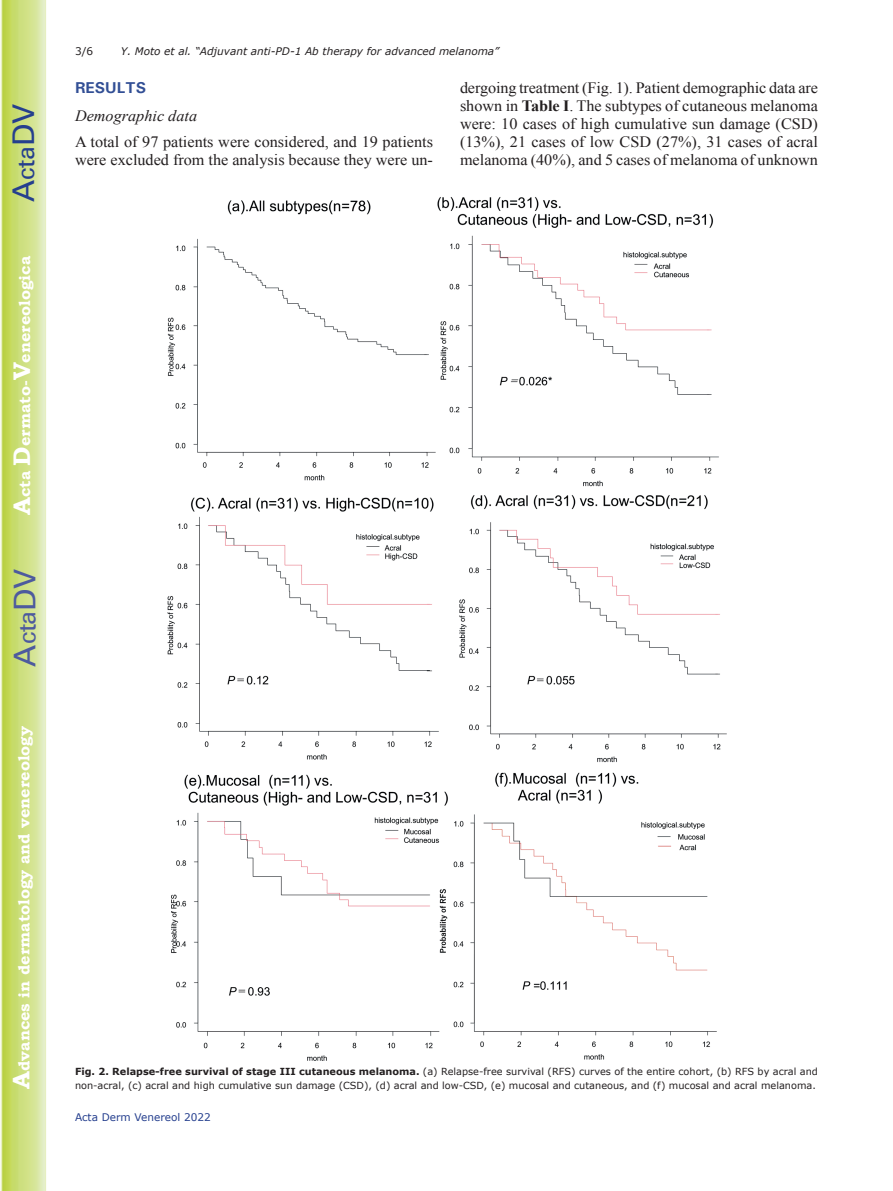
<style>
.page{position:relative;width:893px;height:1191px;background:#fff}
.page>*{position:absolute;margin:0;border:0;box-sizing:border-box;transform-origin:0 0}
.t1{font:30px "Univers";color:#4d5a9e}
.t2{font:30px "Univers";color:#253f8e}
.t3{font:15.75px/18px "Times New Roman";color:#231f20}
.t4{font:700 15.75px "Bookman Old Style";color:#fff}
.t5{font:italic 15.75px "Times New Roman";color:#231f20}
.t6{font:700 15.75px "Univers";color:#324f95}
.t7{font:italic 10.5px "Verdana";color:#231f20}
.t8{font:10.5px "Verdana";color:#253f8e}
.t9{font:10.5px "Verdana";color:#231f20}
.t10{font:9.75px/13.5px "Verdana";color:#231f20}
.s1{font-size:24px}
.s2{font-weight:700}
</style>
<div class="page">
<svg style="left:1px;top:0;width:45px;height:1191px;background:#cfe084"></svg>
<img style="left:167px;top:197px;width:560px;height:864px">
<h1 class="t2" style="left:6px;top:202px;width:100px;rotate:-90deg">A<span class="s1">cta</span>DV</h1>
<p class="t4" style="left:15px;top:515px;width:260px;rotate:-90deg"><span class="s1">A</span>cta <span class="s1">D</span>ermato-<span class="s1">V</span>enereologica</p>
<h1 class="t1" style="left:7px;top:666px;width:100px;rotate:-90deg">A<span class="s1">cta</span>DV</h1>
<p class="t4" style="left:15px;top:1088px;width:364px;rotate:-90deg"><span class="s1">A</span>dvances in dermatology and venereology</p>
<p class="t9" style="left:75px;top:44px;width:20px">3/6</p>
<p class="t7" style="left:121px;top:44px;width:380px">Y. Moto et al. “Adjuvant anti-PD-1 Ab therapy for advanced melanoma”</p>
<p class="t6" style="left:75px;top:78px;width:73px">RESULTS</p>
<p class="t5" style="left:75px;top:105px;width:124px">Demographic data</p>
<p class="t3" style="left:75px;top:132px;width:360px">A total of 97 patients were considered, and 19 patients were excluded from the analysis because they were un-</p>
<p class="t3" style="left:460px;top:79px;width:359px;text-align:justify">dergoing treatment (Fig. 1). Patient demographic data are shown in <span class="s2">Table I</span>. The subtypes of cutaneous melanoma were: 10 cases of high cumulative sun damage (CSD) (13%), 21 cases of low CSD (27%), 31 cases of acral melanoma (40%), and 5 cases of melanoma of unknown</p>
<p class="t10" style="left:75px;top:1065px;width:744px"><span class="s2">Fig. 2. Relapse-free survival of stage III cutaneous melanoma.</span> (a) Relapse-free survival (RFS) curves of the entire cohort, (b) RFS by acral and non-acral, (c) acral and high cumulative sun damage (CSD), (d) acral and low-CSD, (e) mucosal and cutaneous, and (f) mucosal and acral melanoma.</p>
<p class="t8" style="left:75px;top:1110px;width:137px">Acta Derm Venereol 2022</p>
</div>
